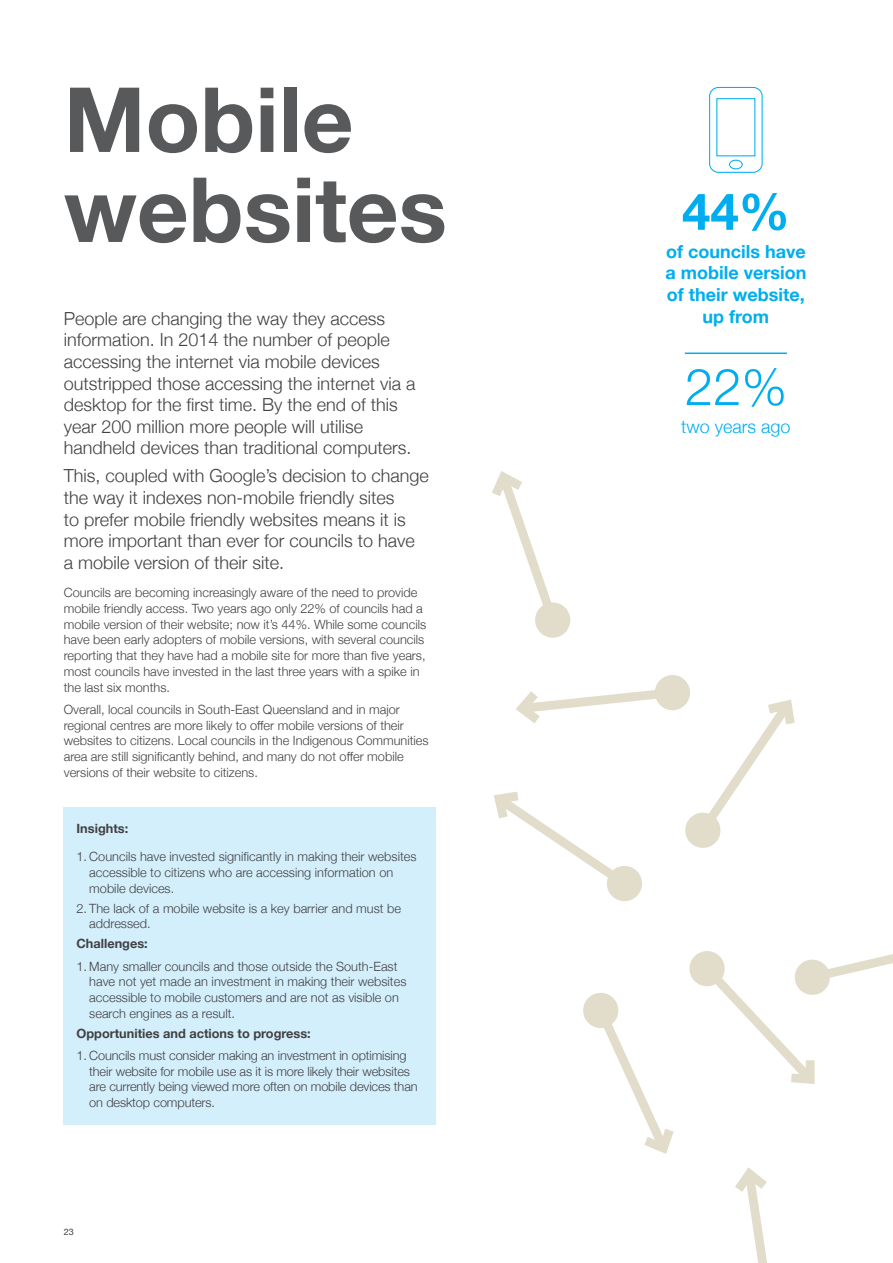
<style>
.page{position:relative;width:893px;height:1263px;background:#fff}
.page>*{position:absolute;margin:0;border:0;box-sizing:border-box;transform-origin:0 0}
.t1{font:700 90px/90px "Helvetica Neue";color:#58595b}
.t2{font:700 51px "Helvetica Neue";color:#00aeef}
.t3{font:300 51px "Helvetica Neue";color:#00aeef}
.t4{font:300 18px/21.6px "Helvetica Neue";color:#414042}
.t5{font:700 18px/21.6px "Helvetica Neue";color:#00aeef;text-align:center}
.t6{font:300 18px "Helvetica Neue";color:#00aeef}
.t7{font:300 12.75px/15.8px "Helvetica Neue";color:#414042}
.t8{font:700 12.75px "Helvetica Neue";color:#414042}
.t9{font:9px "Helvetica Neue";color:#414042}
</style>
<div class="page">
<div style="left:64px;top:807px;width:372px;height:318px;background:#d4effc"></div>
<hr style="left:685px;top:352px;width:102px;height:2px;background:#00aeef">
<svg style="left:709px;top:86px;width:54px;height:87px"></svg>
<svg style="left:492px;top:471px;width:79px;height:167px"></svg>
<svg style="left:494px;top:675px;width:301px;height:226px"></svg>
<svg style="left:689px;top:951px;width:204px;height:133px"></svg>
<svg style="left:583px;top:993px;width:91px;height:161px"></svg>
<svg style="left:735px;top:1167px;width:32px;height:96px"></svg>
<h1 class="t1" style="left:64px;top:77px;width:385px">Mobile websites</h1>
<p class="t4" style="left:64px;top:306px;width:353px">People are changing the way they access information. In 2014 the number of people accessing the internet via mobile devices outstripped those accessing the internet via a desktop for the first time. By the end of this year 200 million more people will utilise handheld devices than traditional computers.</p>
<h3 class="t4" style="left:64px;top:464px;width:367px">This, coupled with Google’s decision to change the way it indexes non-mobile friendly sites<br>to prefer mobile friendly websites means it is more important than ever for councils to have<br>a mobile version of their site.</h3>
<p class="t7" style="left:64px;top:584px;width:364px">Councils are becoming increasingly aware of the need to provide mobile friendly access. Two years ago only 22% of councils had a mobile version of their website; now it’s 44%. While some councils have been early adopters of mobile versions, with several councils reporting that they have had a mobile site for more than five years, most councils have invested in the last three years with a spike in the last six months.</p>
<p class="t7" style="left:64px;top:701px;width:366px">Overall, local councils in South-East Queensland and in major regional centres are more likely to offer mobile versions of their websites to citizens. Local councils in the Indigenous Communities area are still significantly behind, and many do not offer mobile versions of their website to citizens.</p>
<p class="t8" style="left:77px;top:818px;width:53px">Insights:</p>
<p class="t7" style="left:89px;top:848px;width:329px;text-indent:-13px">1. Councils have invested significantly in making their websites accessible to citizens who are accessing information on mobile devices.</p>
<p class="t7" style="left:89px;top:899px;width:313px;text-indent:-13px">2. The lack of a mobile website is a key barrier and must be addressed.</p>
<p class="t8" style="left:77px;top:934px;width:73px">Challenges:</p>
<p class="t7" style="left:89px;top:957px;width:319px;text-indent:-13px">1. Many smaller councils and those outside the South-East have not yet made an investment in making their websites accessible to mobile customers and are not as visible on search engines as a result.</p>
<p class="t8" style="left:77px;top:1023px;width:236px">Opportunities and actions to progress:</p>
<p class="t7" style="left:89px;top:1047px;width:330px;text-indent:-13px">1. Councils must consider making an investment in optimising their website for mobile use as it is more likely their websites are currently being viewed more often on mobile devices than on desktop computers.</p>
<p class="t9" style="left:64px;top:1226px;width:12px">23</p>
<h2 class="t2" style="left:682px;top:172px;width:109px">44%</h2>
<h3 class="t5" style="left:665px;top:241px;width:142px">of councils have a mobile version of their website, up from</h3>
<h2 class="t3" style="left:685px;top:346px;width:104px">22%</h2>
<h3 class="t6" style="left:681px;top:412px;width:111px">two years ago</h3>
</div>
